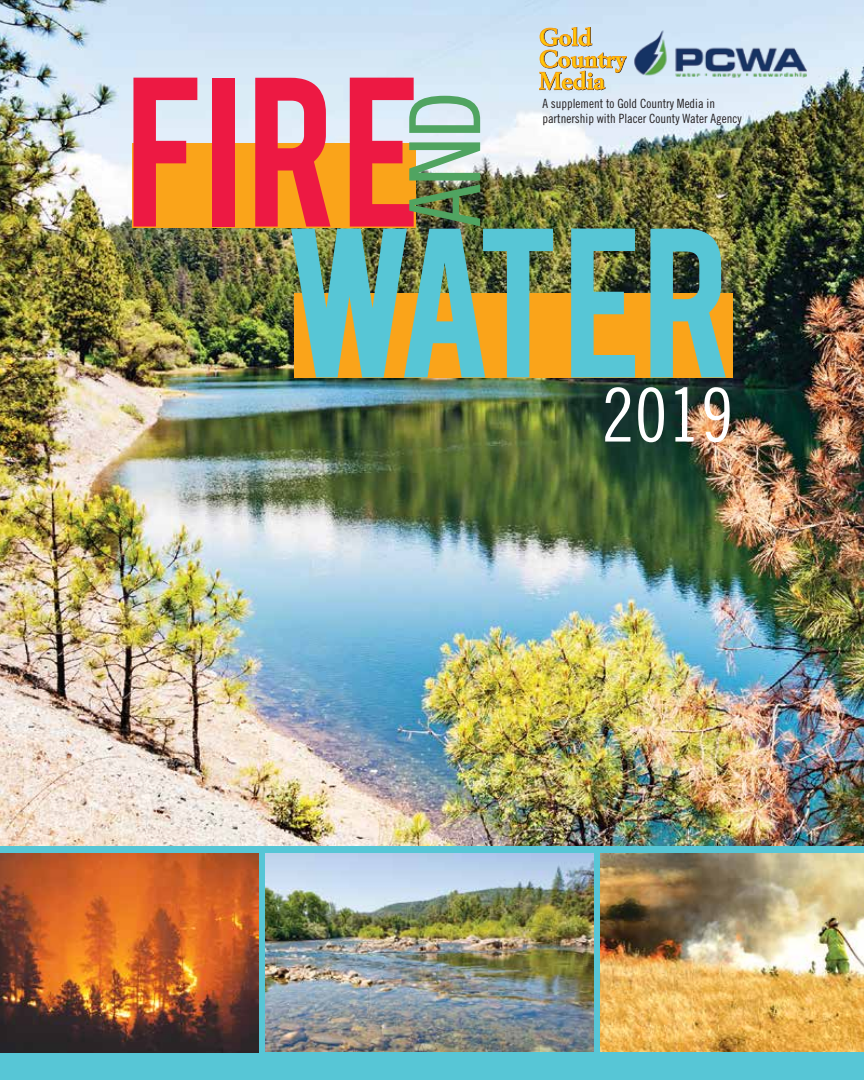
<style>
.page{position:relative;width:864px;height:1080px;background:#fff}
.page>*{position:absolute;margin:0;border:0;box-sizing:border-box;transform-origin:0 0}
.t1{font:167.25px "Bebas";letter-spacing:-.05em;color:#57c6d6}
.t2{font:167.25px "Bebas";color:#ed1943}
.t3{font:98.25px "Trade Gothic LT Std Cn 18";color:#50a461}
.t4{font:74.25px "Trade Gothic Cond Eighteen";color:#fff}
.t5{font:12.75px/15.3px "Trade Gothic Cond Eighteen";color:#231f20}
</style>
<div class="page">
<img style="left:0;top:0;width:864px;height:847px">
<div style="left:0;top:847px;width:864px;height:233px;background:#57c6d6"></div>
<svg style="left:539px;top:27px;width:88px;height:63px;background:#d5cba6"></svg>
<img style="left:634px;top:27px;width:173px;height:52px">
<div style="left:295px;top:293px;width:438px;height:85px;background:#faa41a"></div>
<div style="left:133px;top:143px;width:283px;height:84px;background:#faa41a"></div>
<img style="left:265px;top:854px;width:328px;height:198px">
<img style="left:600px;top:854px;width:264px;height:198px">
<img style="left:0;top:854px;width:258px;height:199px">
<h1 class="t2" style="left:126px;top:30px;width:297px">FIRE</h1>
<h2 class="t3" style="left:387px;top:227px;width:138px;rotate:-90deg">and</h2>
<p class="t5" style="left:542px;top:96px;width:201px">A supplement to Gold Country Media in partnership with Placer County Water Agency</p>
<h1 class="t1" style="left:283px;top:181px;width:452px">WATER</h1>
<h3 class="t4" style="left:602px;top:371px;width:133px">2019</h3>
</div>
